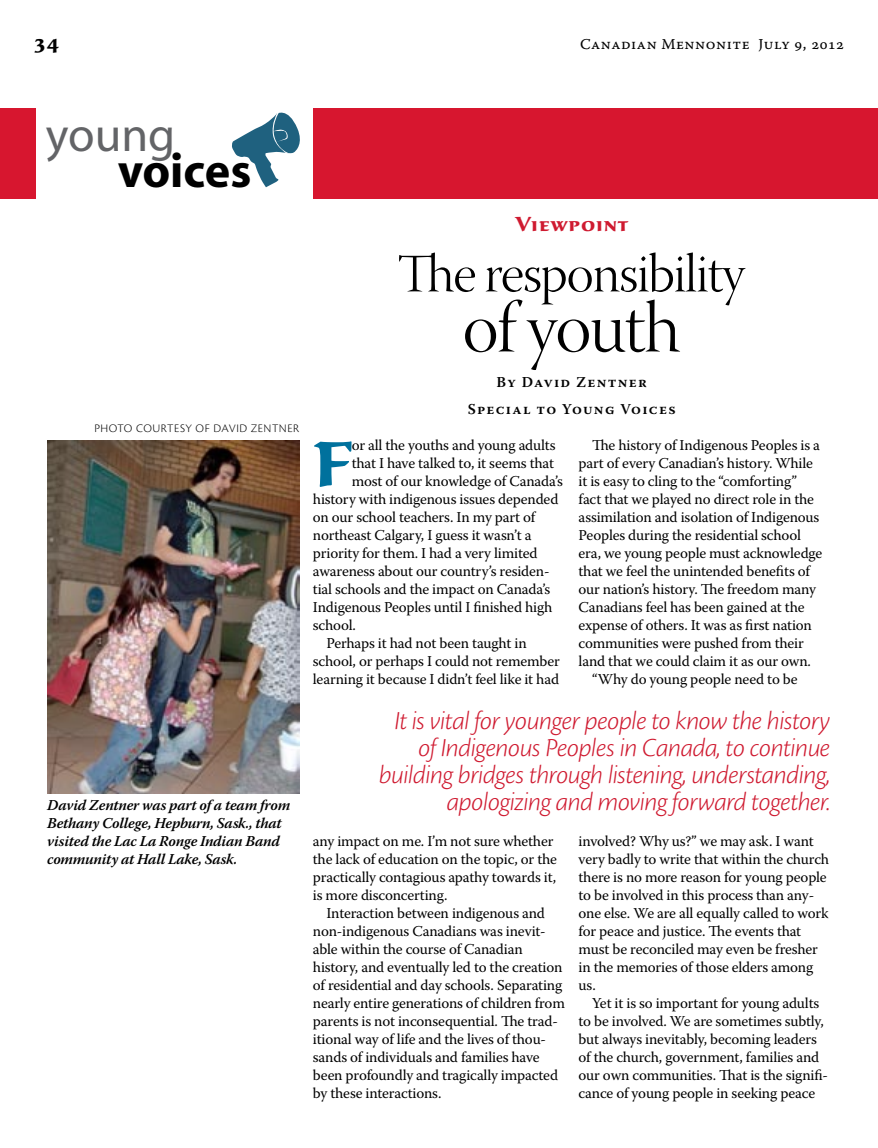
<style>
.page{position:relative;width:878px;height:1148px;background:#fff}
.page>*{position:absolute;margin:0;border:0;box-sizing:border-box;transform-origin:0 0}
.t1{font:72px "Warnock Pro Light Disp";letter-spacing:-.02em;color:#000}
.t2{font:700 66.3px "Sava Pro";color:#00719d}
.t3{font:54px "Warnock Pro Light Disp";letter-spacing:-.02em;color:#000}
.t4{font:700 48.3px "Myriad";color:#000}
.t5{font:48.3px "Myriad";color:#636467}
.t6{font:italic 300 27px/27px "Cronos Pro";letter-spacing:-.02em;color:#cf1a30;text-align:right}
.t7{font:700 21px "Sava Pro";letter-spacing:.035em;color:#cf1a30}
.t8{font:700 21px "Sava Pro";color:#000}
.t9{font:15px/18px "Warnock Pro";letter-spacing:-.01em;color:#000}
.t10{font:italic 600 15px/18px "Warnock Pro";letter-spacing:-.015em;color:#000}
.t11{font:600 15px/27px "Warnock Pro";letter-spacing:.09em;color:#000;text-align:center}
.t12{font:15px "Warnock Pro Capt";letter-spacing:.035em;color:#000}
.t13{font:300 12px "Cronos Pro";letter-spacing:.05em;color:#000}
</style>
<div class="page">
<div style="left:314px;top:108px;width:564px;height:90px;background:#d7162f"></div>
<svg style="left:232px;top:112px;width:68px;height:75px"></svg>
<div style="left:0;top:108px;width:35px;height:90px;background:#d7162f"></div>
<img style="left:47px;top:440px;width:252px;height:353px">
<h3 class="t8" style="left:34px;top:28px;width:27px">34</h3>
<p class="t12" style="left:580px;top:35px;width:265px">Canadian Mennonite July 9, 2012</p>
<h3 class="t5" style="left:46px;top:111px;width:131px">young</h3>
<h3 class="t4" style="left:118px;top:146px;width:135px">voices</h3>
<p class="t13" style="left:94px;top:421px;width:128px">PHOTO COURTESY OF DAV</p>
<p class="t13" style="left:236px;top:421px;width:62px">ID ZENTNER</p>
<p class="t10" style="left:47px;top:796px;width:244px">David Zentner was part of a team from Bethany College, Hepburn, Sask., that visited the Lac La Ronge Indian Band community at Hall Lake, Sask.</p>
<h3 class="t7" style="left:515px;top:210px;width:115px">Viewpoint</h3>
<h3 class="t3" style="left:398px;top:245px;width:348px">The responsibility</h3>
<h1 class="t1" style="left:463px;top:289px;width:219px">of youth</h1>
<p class="t11" style="left:468px;top:369px;width:209px">By David Zentner<br>Special to Young Voices</p>
<h2 class="t2" style="left:313px;top:420px;width:41px">F</h2>
<p class="t9" style="left:352px;top:436px;width:205px">or all the youths and young adults</p>
<p class="t9" style="left:352px;top:454px;width:204px">that I have talked to, it seems that</p>
<p class="t9" style="left:352px;top:472px;width:213px">most of our knowledge of Canada’s</p>
<p class="t9" style="left:313px;top:490px;width:247px">history with indigenous issues depended</p>
<p class="t9" style="left:313px;top:508px;width:224px">on our school teachers. In my part of</p>
<p class="t9" style="left:313px;top:526px;width:220px">northeast Calgary, I guess it wasn’t a</p>
<p class="t9" style="left:313px;top:544px;width:226px">priority for them. I had a very limited</p>
<p class="t9" style="left:313px;top:562px;width:238px">awareness about our country’s residen-</p>
<p class="t9" style="left:313px;top:580px;width:239px">tial schools and the impact on Canada’s</p>
<p class="t9" style="left:313px;top:598px;width:241px">Indigenous Peoples until I finished high</p>
<p class="t9" style="left:313px;top:616px;width:45px">school.</p>
<p class="t9" style="left:326px;top:634px;width:202px">Perhaps it had not been taught in</p>
<p class="t9" style="left:313px;top:652px;width:248px">school, or perhaps I could not remember</p>
<p class="t9" style="left:313px;top:670px;width:248px">learning it because I didn’t feel like it had</p>
<p class="t9" style="left:592px;top:436px;width:229px">The history of Indigenous Peoples is a</p>
<p class="t9" style="left:578px;top:454px;width:236px">part of every Canadian’s history. While</p>
<p class="t9" style="left:578px;top:472px;width:220px">it is easy to cling to the “comforting”</p>
<p class="t9" style="left:578px;top:490px;width:237px">fact that we played no direct role in the</p>
<p class="t9" style="left:578px;top:508px;width:242px">assimilation and isolation of Indigenous</p>
<p class="t9" style="left:578px;top:526px;width:224px">Peoples during the residential school</p>
<p class="t9" style="left:578px;top:544px;width:245px">era, we young people must acknowledge</p>
<p class="t9" style="left:578px;top:562px;width:233px">that we feel the unintended benefits of</p>
<p class="t9" style="left:578px;top:580px;width:239px">our nation’s history. The freedom many</p>
<p class="t9" style="left:578px;top:598px;width:227px">Canadians feel has been gained at the</p>
<p class="t9" style="left:578px;top:616px;width:235px">expense of others. It was as first nation</p>
<p class="t9" style="left:578px;top:634px;width:227px">communities were pushed from their</p>
<p class="t9" style="left:578px;top:652px;width:234px">land that we could claim it as our own.</p>
<p class="t9" style="left:592px;top:670px;width:207px">“Why do young people need to be</p>
<h3 class="t6" style="left:379px;top:707px;width:453px">It is vital for younger people to know the history of Indigenous Peoples in Canada, to continue building bridges through listening, understanding, apologizing and moving forward together.</h3>
<p class="t9" style="left:313px;top:832px;width:245px">any impact on me. I’m not sure whether the lack of education on the topic, or the practically contagious apathy towards it, is more disconcerting.</p>
<p class="t9" style="left:313px;top:904px;width:253px;text-indent:14px">Interaction between indigenous and non-indigenous Canadians was inevit&shy;able within the course of Canadian history, and eventually led to the creation of residential and day schools. Separating nearly entire generations of children from parents is not inconsequential. The trad&shy;itional way of life and the lives of thou&shy;sands of individuals and families have been profoundly and tragically impacted by these interactions.</p>
<p class="t9" style="left:578px;top:832px;width:252px">involved? Why us?” we may ask. I want very badly to write that within the church there is no more reason for young people to be involved in this process than any&shy;one else. We are all equally called to work for peace and justice. The events that must be reconciled may even be fresher in the memories of those elders among us.</p>
<p class="t9" style="left:578px;top:994px;width:251px;text-indent:14px">Yet it is so important for young adults to be involved. We are sometimes subtly, but always inevitably, becoming leaders of the church, government, families and our own communities. That is the signifi&shy;cance of young people in seeking peace</p>
</div>
